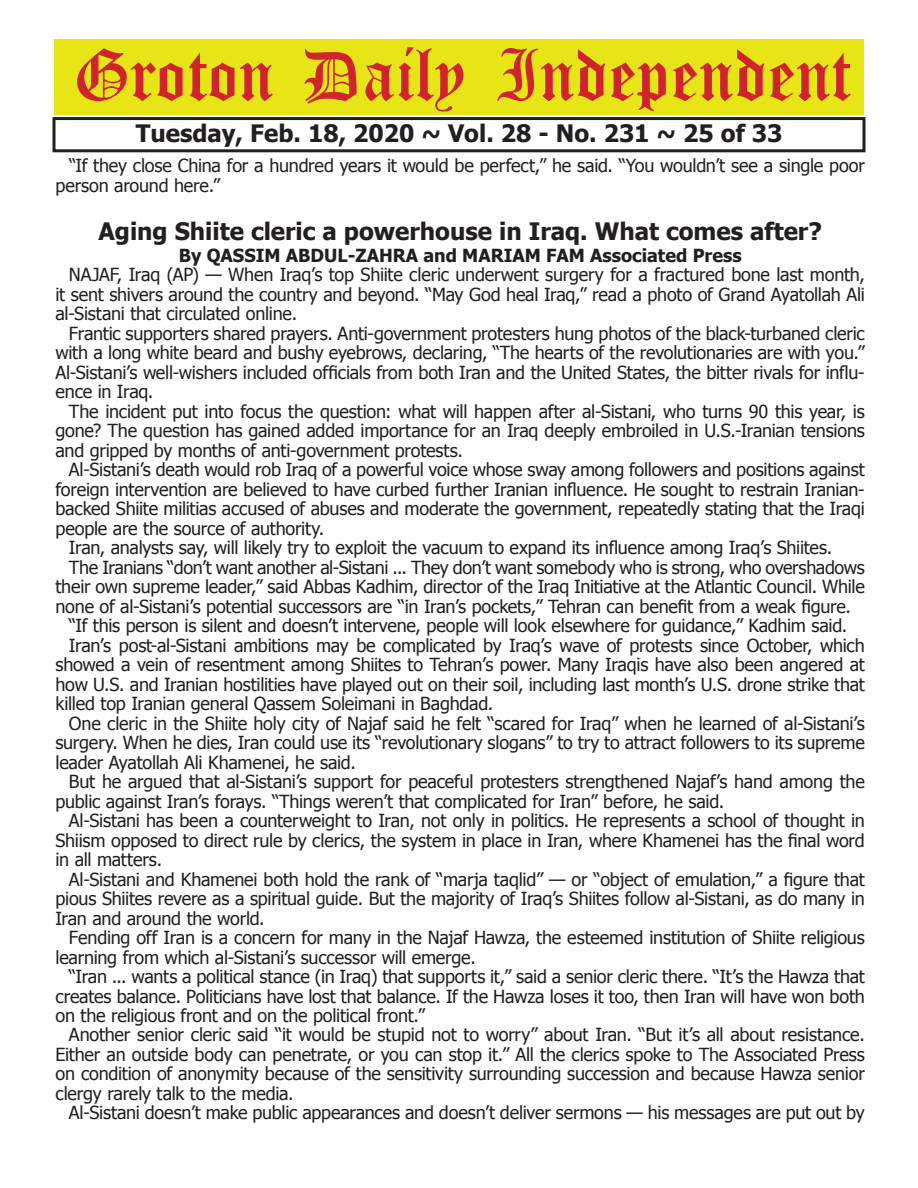
<style>
.page{position:relative;width:918px;height:1188px;background:#fff}
.page>*{position:absolute;margin:0;border:0;box-sizing:border-box;transform-origin:0 0}
.t1{font:54px "Old English Five";color:#d1232a}
.t2{font:700 24px "Tahoma";color:#231f20}
.t3{font:18px/19.5px "Tahoma";letter-spacing:-.015em;color:#231f20;text-align:justify}
.t4{font:700 18px "Tahoma";color:#231f20}
</style>
<div class="page">
<div style="left:52px;top:117px;width:814px;height:35px;border:3px solid #231f20"></div>
<div style="left:54px;top:40px;width:810px;height:75px;background:#e7e515"></div>
<h1 class="t1" style="left:73px;top:50px;width:779px">Groton Daily Independent</h1>
<h2 class="t2" style="left:136px;top:116px;width:648px">Tuesday, Feb. 18, 2020 ~ Vol. 28 - No. 231 ~ 25 of 33</h2>
<p class="t3" style="left:56px;top:155px;width:811px;text-indent:14px">“If they close China for a hundred years it would be perfect,” he said. “You wouldn’t see a single poor person around here.”</p>
<h2 class="t2" style="left:98px;top:215px;width:725px">Aging Shiite cleric a powerhouse in Iraq. What comes after?</h2>
<p class="t4" style="left:179px;top:243px;width:564px">By QASSIM ABDUL-ZAHRA and MARIAM FAM Associated Press</p>
<p class="t3" style="left:55px;top:264px;width:811px;text-indent:14px">NAJAF, Iraq (AP) — When Iraq’s top Shiite cleric underwent surgery for a fractured bone last month, it sent shivers around the country and beyond. “May God heal Iraq,” read a photo of Grand Ayatollah Ali al-Sistani that circulated online.</p>
<p class="t3" style="left:55px;top:323px;width:811px;text-indent:14px">Frantic supporters shared prayers. Anti-government protesters hung photos of the black-turbaned cleric with a long white beard and bushy eyebrows, declaring, “The hearts of the revolutionaries are with you.” Al-Sistani’s well-wishers included officials from both Iran and the United States, the bitter rivals for influ&shy;ence in Iraq.</p>
<p class="t3" style="left:55px;top:401px;width:811px;text-indent:14px">The incident put into focus the question: what will happen after al-Sistani, who turns 90 this year, is gone? The question has gained added importance for an Iraq deeply embroiled in U.S.-Iranian tensions and gripped by months of anti-government protests.</p>
<p class="t3" style="left:69px;top:459px;width:797px">Al-Sistani’s death would rob Iraq of a powerful voice whose sway among followers and positions against</p>
<p class="t3" style="left:55px;top:479px;width:811px">foreign intervention are believed to have curbed further Iranian influence. He sought to restrain Iranian-</p>
<p class="t3" style="left:55px;top:498px;width:811px">backed Shiite militias accused of abuses and moderate the government, repeatedly stating that the Iraqi</p>
<p class="t3" style="left:55px;top:518px;width:270px">people are the source of authority.</p>
<p class="t3" style="left:69px;top:537px;width:765px">Iran, analysts say, will likely try to exploit the vacuum to expand its influence among Iraq’s Shiites.</p>
<p class="t3" style="left:69px;top:557px;width:797px">The Iranians “don’t want another al-Sistani ... They don’t want somebody who is strong, who overshadows</p>
<p class="t3" style="left:55px;top:576px;width:811px">their own supreme leader,” said Abbas Kadhim, director of the Iraq Initiative at the Atlantic Council. While</p>
<p class="t3" style="left:55px;top:596px;width:797px">none of al-Sistani’s potential successors are “in Iran’s pockets,” Tehran can benefit from a weak figure.</p>
<p class="t3" style="left:69px;top:615px;width:780px">“If this person is silent and doesn’t intervene, people will look elsewhere for guidance,” Kadhim said.</p>
<p class="t3" style="left:69px;top:635px;width:797px">Iran’s post-al-Sistani ambitions may be complicated by Iraq’s wave of protests since October, which</p>
<p class="t3" style="left:55px;top:654px;width:811px">showed a vein of resentment among Shiites to Tehran’s power. Many Iraqis have also been angered at</p>
<p class="t3" style="left:55px;top:673px;width:811px">how U.S. and Iranian hostilities have played out on their soil, including last month’s U.S. drone strike that</p>
<p class="t3" style="left:55px;top:693px;width:439px">killed top Iranian general Qassem Soleimani in Baghdad.</p>
<p class="t3" style="left:69px;top:712px;width:797px">One cleric in the Shiite holy city of Najaf said he felt “scared for Iraq” when he learned of al-Sistani’s</p>
<p class="t3" style="left:55px;top:732px;width:811px">surgery. When he dies, Iran could use its “revolutionary slogans” to try to attract followers to its supreme</p>
<p class="t3" style="left:55px;top:751px;width:302px">leader Ayatollah Ali Khamenei, he said.</p>
<p class="t3" style="left:69px;top:771px;width:797px">But he argued that al-Sistani’s support for peaceful protesters strengthened Najaf’s hand among the</p>
<p class="t3" style="left:55px;top:790px;width:670px">public against Iran’s forays. “Things weren’t that complicated for Iran” before, he said.</p>
<p class="t3" style="left:69px;top:810px;width:797px">Al-Sistani has been a counterweight to Iran, not only in politics. He represents a school of thought in</p>
<p class="t3" style="left:55px;top:829px;width:811px">Shiism opposed to direct rule by clerics, the system in place in Iran, where Khamenei has the final word</p>
<p class="t3" style="left:55px;top:849px;width:108px">in all matters.</p>
<p class="t3" style="left:69px;top:868px;width:797px">Al-Sistani and Khamenei both hold the rank of “marja taqlid” — or “object of emulation,” a figure that</p>
<p class="t3" style="left:55px;top:888px;width:811px">pious Shiites revere as a spiritual guide. But the majority of Iraq’s Shiites follow al-Sistani, as do many in</p>
<p class="t3" style="left:55px;top:907px;width:211px">Iran and around the world.</p>
<p class="t3" style="left:69px;top:927px;width:797px">Fending off Iran is a concern for many in the Najaf Hawza, the esteemed institution of Shiite religious</p>
<p class="t3" style="left:55px;top:946px;width:422px">learning from which al-Sistani’s successor will emerge.</p>
<p class="t3" style="left:69px;top:966px;width:797px">“Iran ... wants a political stance (in Iraq) that supports it,” said a senior cleric there. “It’s the Hawza that</p>
<p class="t3" style="left:55px;top:985px;width:811px">creates balance. Politicians have lost that balance. If the Hawza loses it too, then Iran will have won both</p>
<p class="t3" style="left:55px;top:1005px;width:371px">on the religious front and on the political front.”</p>
<p class="t3" style="left:69px;top:1024px;width:797px">Another senior cleric said “it would be stupid not to worry” about Iran. “But it’s all about resistance.</p>
<p class="t3" style="left:55px;top:1044px;width:811px">Either an outside body can penetrate, or you can stop it.” All the clerics spoke to The Associated Press</p>
<p class="t3" style="left:55px;top:1063px;width:811px">on condition of anonymity because of the sensitivity surrounding succession and because Hawza senior</p>
<p class="t3" style="left:55px;top:1083px;width:240px">clergy rarely talk to the media.</p>
<p class="t3" style="left:69px;top:1102px;width:797px">Al-Sistani doesn’t make public appearances and doesn’t deliver sermons — his messages are put out by</p>
</div>
